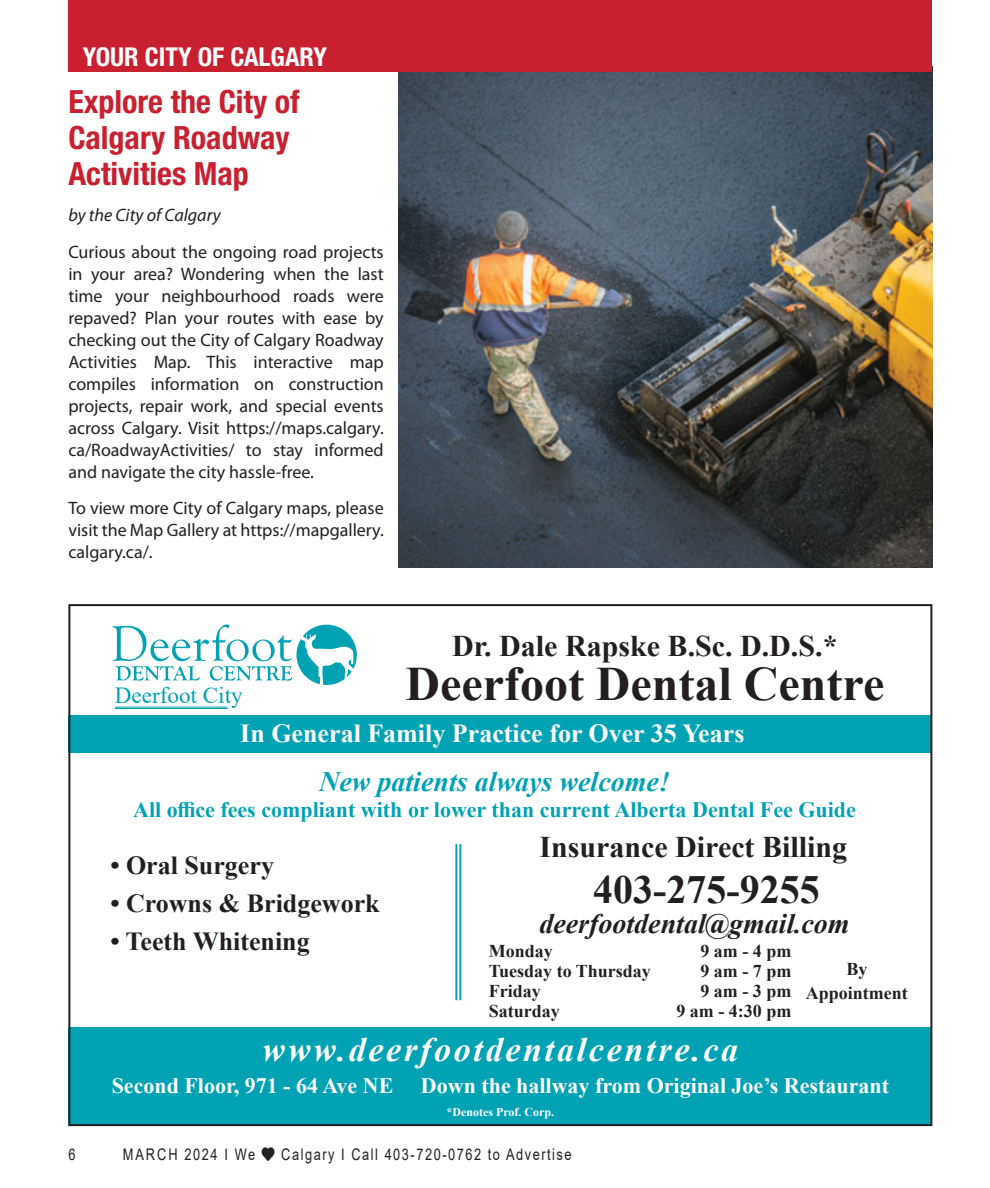
<style>
.page{position:relative;width:990px;height:1188px;background:#fff}
.page>*{position:absolute;margin:0;border:0;box-sizing:border-box;transform-origin:0 0}
.t1{font:700 48px "Times New Roman";color:#231f20}
.t2{font:700 40px "Times New Roman";color:#231f20}
.t3{font:italic 700 34px "Times New Roman";letter-spacing:.08em;color:#fff}
.In_Around_title{font:700 condensed 32px/36px "Helvetica Neue LT Std";color:#c9202f}
.t4{font:700 30px "Times New Roman";color:#231f20}
.t5{font:italic 700 28px "Times New Roman";color:#00a2b4}
.t6{font:italic 700 28px "Times New Roman";color:#231f20}
.t7{font:700 26px "Times New Roman";color:#231f20}
.t8{font:700 26px "Times New Roman";color:#fff}
.t9{font:700 condensed 26px "Helvetica Neue LT Std";color:#fff}
.t10{font:23.2px "Times New Roman";color:#00a2b4}
.t11{font:700 22px "Times New Roman";color:#00a2b4}
.t12{font:700 22px "Times New Roman";color:#fff}
.Body_text{font:18px/22px "Myriad Pro";color:#231f20;text-align:justify}
.t13{font:700 18px/20px "Times New Roman";color:#231f20;text-align:center}
.Body_text-2{font:italic 18px "Myriad Pro";color:#231f20}
.t14{font:16px "Arial";letter-spacing:.12em;color:#231f20;scale:.8 1}
.t15{font:700 12px "Times New Roman";color:#fff}
</style>
<div class="page">
<div style="left:68px;top:1028px;width:864px;height:98px;background:#00a2b4"></div>
<hr style="left:459px;top:844px;width:2px;height:156px;background:#00a2b4">
<hr style="left:455px;top:844px;width:2px;height:156px;background:#00a2b4">
<div style="left:68px;top:715px;width:864px;height:38px;background:#00a2b4"></div>
<svg style="left:112px;top:624px;width:245px;height:61px"></svg>
<hr style="left:115px;top:707px;width:113px;height:1px;background:#00a2b4">
<hr style="left:115px;top:708px;width:113px;height:1px;background:#00a2b4">
<img style="left:398px;top:72px;width:534px;height:495px">
<div style="left:68px;top:0;width:864px;height:72px;background:#c9202f"></div>
<p class="t9" style="left:83px;top:41px;width:246px">YOUR CITY OF CALGARY</p>
<p class="In_Around_title" style="left:68px;top:83px;width:233px">Explore the City of<br>Calgary Roadway<br>Activities Map</p>
<p class="Body_text-2" style="left:68px;top:204px;width:154px">by the City of Calgary</p>
<p class="Body_text" style="left:68px;top:240px;width:317px">Curious about the ongoing road projects in your area? Wondering when the last time your neighbourhood roads were repaved? Plan your routes with ease by checking out the City of Calgary Roadway Activities Map. This interactive map compiles information on construction projects, repair work, and special events across Calgary. Visit https://maps.calgary. ca/RoadwayActivities/ to stay informed and navigate the city hassle-free.</p>
<p class="Body_text" style="left:68px;top:497px;width:317px">To view more City of Calgary maps, please visit the Map Gallery at https://mapgallery. calgary.ca/.</p>
<p class="t10" style="left:115px;top:679px;width:129px">Deerfoot City</p>
<p class="t4" style="left:452px;top:624px;width:387px">Dr. Dale Rapske B.Sc. D.D.S.*</p>
<p class="t1" style="left:405px;top:649px;width:480px">Deerfoot Dental Centre</p>
<p class="t8" style="left:240px;top:715px;width:506px">In General Family Practice for Over 35 Years</p>
<p class="t5" style="left:319px;top:762px;width:352px">New patients always welcome!</p>
<p class="t11" style="left:133px;top:794px;width:724px">All office fees compliant with or lower than current Alberta Dental Fee Guide</p>
<p class="t7" style="left:110px;top:846px;width:165px">• Oral Surgery</p>
<p class="t7" style="left:110px;top:884px;width:271px">• Crowns &amp; Bridgework</p>
<p class="t7" style="left:110px;top:922px;width:201px">• Teeth Whitening</p>
<p class="t4" style="left:539px;top:825px;width:309px">Insurance Direct Billing</p>
<p class="t2" style="left:593px;top:861px;width:228px">403-275-9255</p>
<p class="t6" style="left:539px;top:904px;width:312px">deerfootdental@gmail.com</p>
<p class="t13" style="left:489px;top:940px;width:163px;text-align:left">Monday<br>Tuesday to Thursday<br>Friday<br>Saturday</p>
<p class="t13" style="left:676px;top:940px;width:116px;text-align:right">9 am - 4 pm<br>9 am - 7 pm<br>9 am - 3 pm<br>9 am - 4:30 pm</p>
<p class="t13" style="left:806px;top:956px;width:104px;line-height:24px">By<br>Appointment</p>
<p class="t3" style="left:263px;top:1026px;width:477px">www.deerfootdentalcentre.ca</p>
<p class="t12" style="left:112px;top:1070px;width:779px">Second Floor, 971 - 64 Ave NE Down the hallway from Original Joe’s Restaurant</p>
<p class="t15" style="left:447px;top:1103px;width:109px">*Denotes Prof. Corp.</p>
<p class="t14" style="left:68px;top:1144px;width:10px">6</p>
<p class="t14" style="left:123px;top:1144px;width:563px">MARCH 2024 I We ♥ Calgary I Call 403-720-0762 to Advertise</p>
</div>
